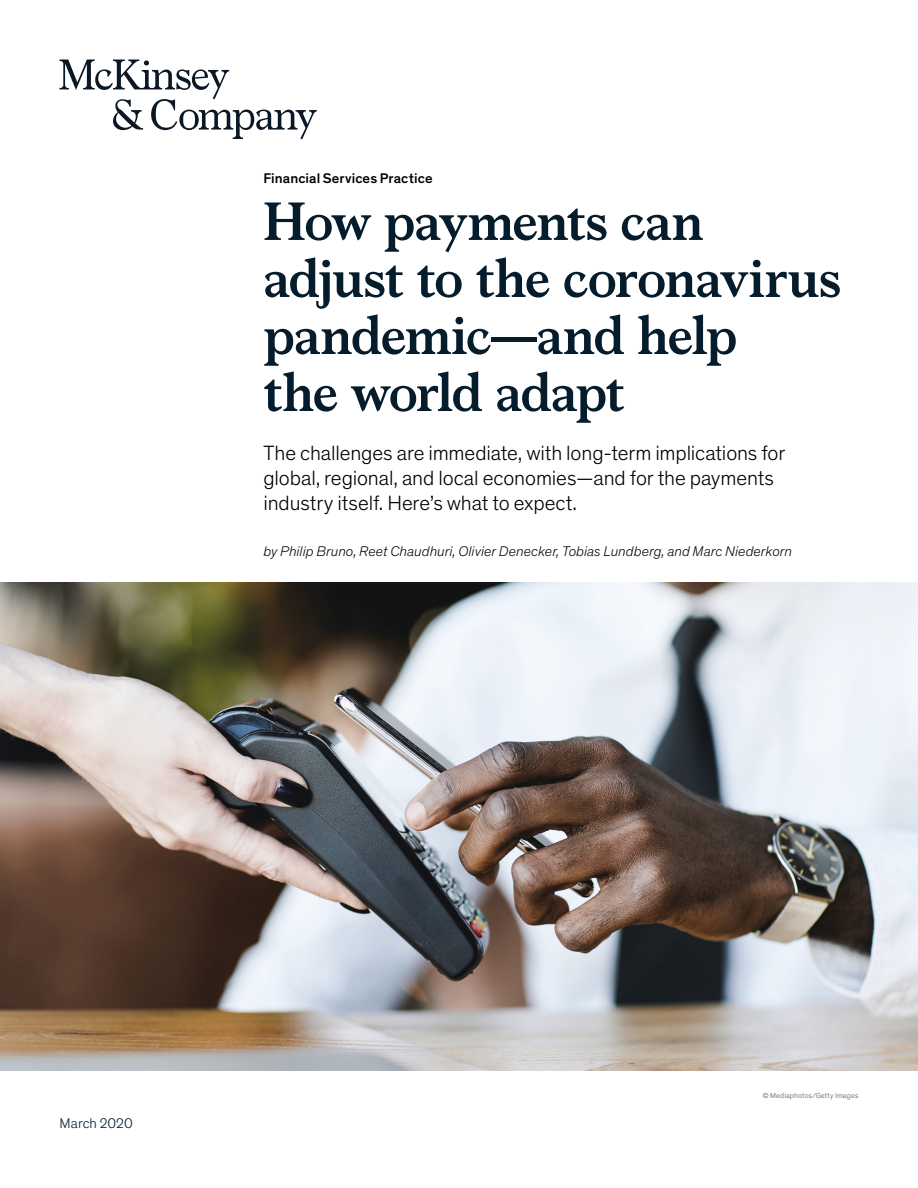
<style>
.page{position:relative;width:918px;height:1188px;background:#fff}
.page>*{position:absolute;margin:0;border:0;box-sizing:border-box;transform-origin:0 0}
.t1{font:700 54px/57px "Bower";letter-spacing:-.02em;color:#051c2c}
.t2{font:300 21px/24.8px "Theinhardt Pan";letter-spacing:-.005em;color:#000}
.t3{font:italic 300 14.25px "Theinhardt Pan";letter-spacing:.005em;color:#000}
.t4{font:500 14.25px "Theinhardt Pan";letter-spacing:.005em;color:#000}
.t5{font:300 14.25px "Theinhardt Pan";letter-spacing:.005em;color:#051c2c}
.t6{font:300 7.5px "Theinhardt Pan";letter-spacing:.02em;color:#575756}
</style>
<div class="page">
<img style="left:0;top:582px;width:918px;height:488px">
<svg style="left:60px;top:60px;width:257px;height:79px"></svg>
<p class="t4" style="left:264px;top:168px;width:171px">Financial Services Practice</p>
<h1 class="t1" style="left:264px;top:189px;width:579px">How payments can adjust to the coronavirus pandemic—and help<br>the world adapt</h1>
<p class="t2" style="left:264px;top:440px;width:523px">The challenges are immediate, with long-term implications for global, regional, and local economies—and for the payments industry itself. Here’s what to expect.</p>
<p class="t3" style="left:264px;top:541px;width:530px">by Philip Bruno, Reet Chaudhuri, Olivier Denecker, Tobias Lundberg, and Marc Niederkorn</p>
<p class="t5" style="left:60px;top:1114px;width:75px">March 2020</p>
<p class="t6" style="left:763px;top:1090px;width:97px">© Mediaphotos/Getty Images</p>
</div>
